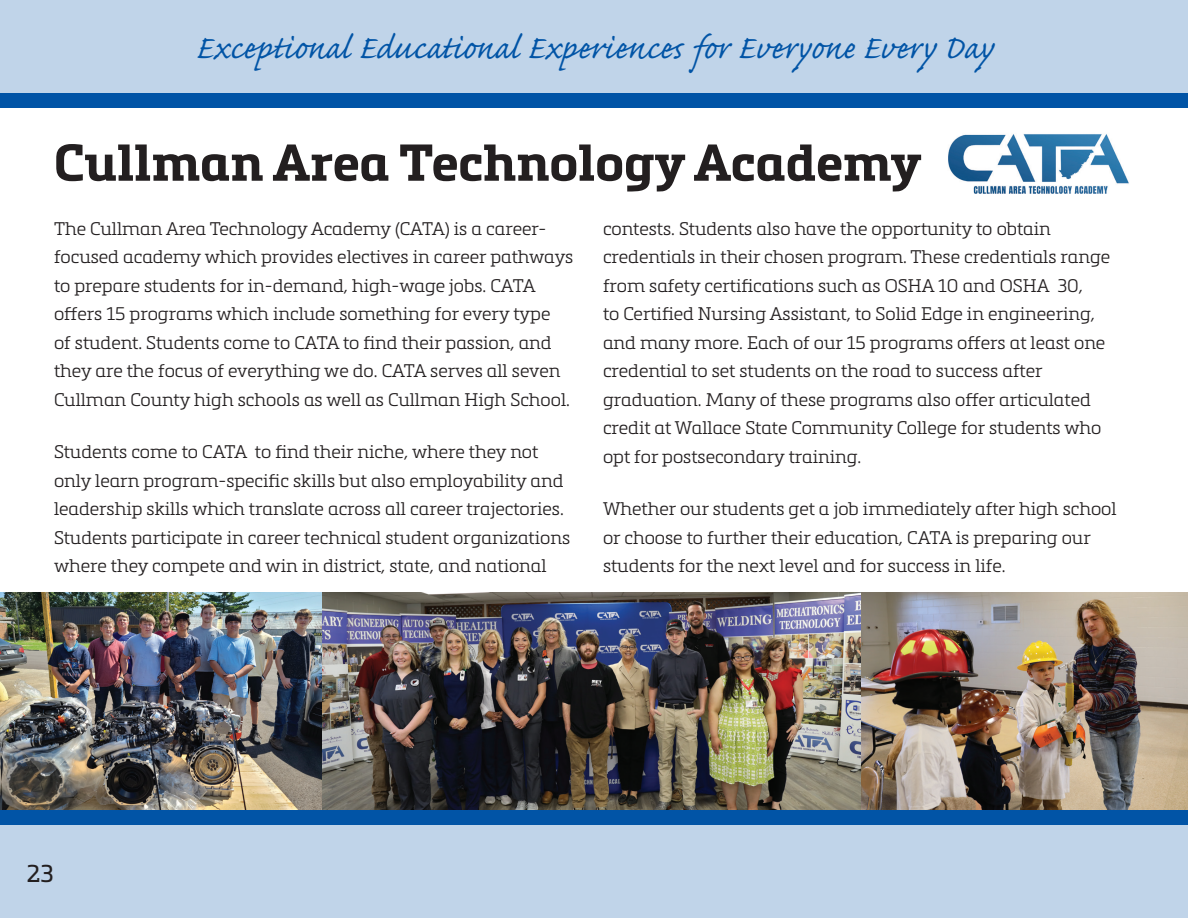
<style>
.page{position:relative;width:1188px;height:918px;background:#fff}
.page>*{position:absolute;margin:0;border:0;box-sizing:border-box;transform-origin:0 0}
.t1{font:700 51px "Metronic Slab Pro";color:#231f20}
.t2{font:42px "Caflisch Script Pro";color:#0154a6}
.t3{font:24px "Metronic Slab Pro";color:#231f20}
.t4{font:300 18px/28.5px "Metronic Slab Pro";color:#231f20}
</style>
<div class="page">
<div style="left:0;top:93px;width:1188px;height:15px;background:#0154a6"></div>
<div style="left:0;top:810px;width:1188px;height:15px;background:#0154a6"></div>
<div style="left:0;top:0;width:1188px;height:94px;background:#c0d4e9"></div>
<hr style="left:1187px;top:0;width:1px;height:94px;background:#0154a6">
<div style="left:0;top:825px;width:1188px;height:93px;background:#c0d4e9"></div>
<img style="left:948px;top:134px;width:181px;height:60px">
<img style="left:322px;top:593px;width:866px;height:217px">
<img style="left:0;top:593px;width:322px;height:217px">
<p class="t2" style="left:195px;top:26px;width:799px">Exceptional Educational Experiences for Everyone Every Day</p>
<p class="t1" style="left:54px;top:130px;width:869px">Cullman Area Technology Academy</p>
<p class="t4" style="left:54px;top:214px;width:494px">The Cullman Area Technology Academy (CATA) is a career-</p>
<p class="t4" style="left:54px;top:242px;width:521px">focused academy which provides electives in career pathways to prepare students for in-demand, high-wage jobs. CATA</p>
<p class="t4" style="left:54px;top:299px;width:498px">offers 15 programs which include something for every type</p>
<p class="t4" style="left:54px;top:328px;width:517px">of student. Students come to CATA to find their passion, and they are the focus of everything we do. CATA serves all seven<br>Cullman County high schools as well as Cullman High School.</p>
<p class="t4" style="left:54px;top:437px;width:518px">Students come to CATA to find their niche, where they not only learn program-specific skills but also employability and leadership skills which translate across all career trajectories.<br>Students participate in career technical student organizations where they compete and win in district, state, and national</p>
<p class="t4" style="left:603px;top:214px;width:449px">contests. Students also have the opportunity to obtain</p>
<p class="t4" style="left:603px;top:242px;width:509px">credentials in their chosen program. These credentials range from safety certifications such as OSHA 10 and OSHA 30,</p>
<p class="t4" style="left:603px;top:299px;width:493px">to Certified Nursing Assistant, to Solid Edge in engineering,</p>
<p class="t4" style="left:603px;top:328px;width:504px">and many more. Each of our 15 programs offers at least one credential to set students on the road to success after</p>
<p class="t4" style="left:603px;top:385px;width:500px">graduation. Many of these programs also offer articulated credit at Wallace State Community College for students who</p>
<p class="t4" style="left:603px;top:442px;width:260px">opt for postsecondary training.</p>
<p class="t4" style="left:603px;top:494px;width:515px">Whether our students get a job immediately after high school or choose to further their education, CATA is preparing our</p>
<p class="t4" style="left:603px;top:551px;width:404px">students for the next level and for success in life.</p>
<p class="t3" style="left:27px;top:856px;width:28px">23</p>
</div>
